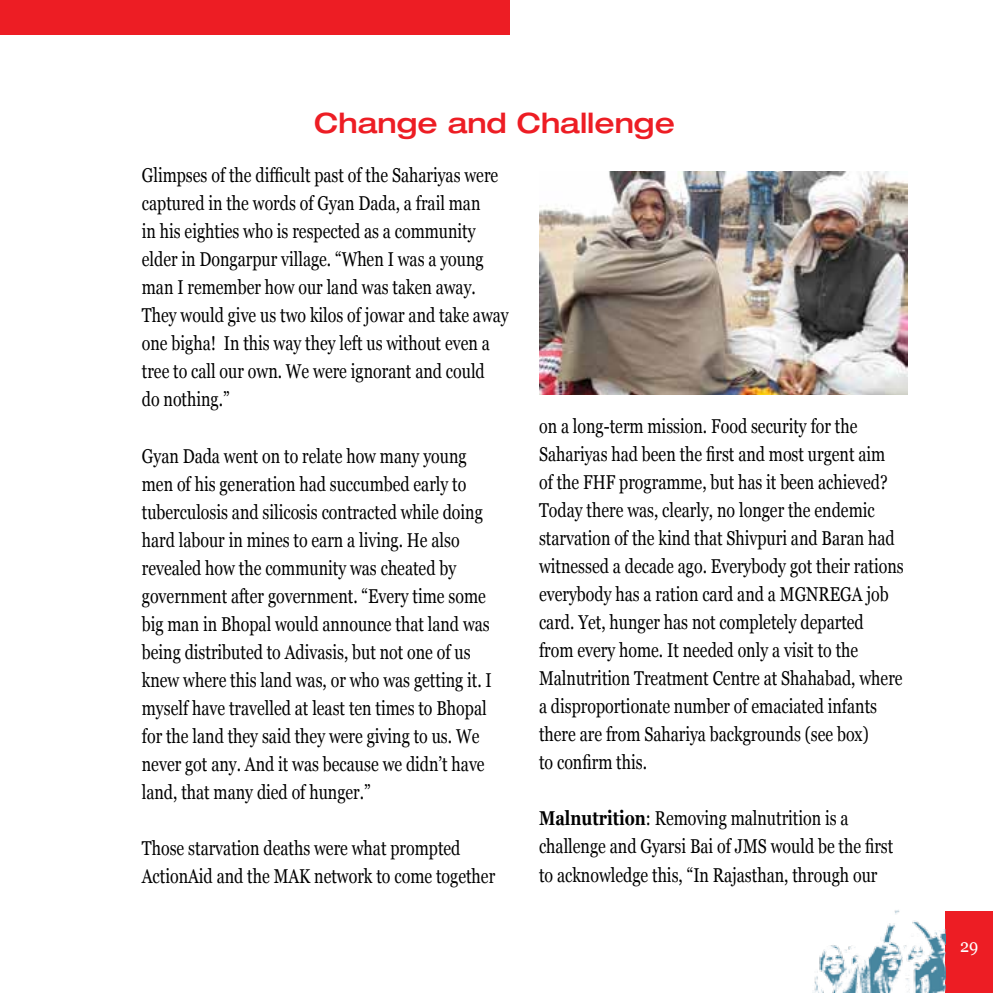
<style>
.page{position:relative;width:993px;height:993px;background:#fff}
.page>*{position:absolute;margin:0;border:0;box-sizing:border-box;transform-origin:0 0}
.t1{font:500 expanded 28px "Helvetica Neue LT Std";color:#ed1d24}
.t2{font:20px/28px "Georgia";color:#000;scale:.8 1}
.t3{font:18px "Georgia";color:#fff;scale:.9 1}
.s1{font-weight:700}
</style>
<div class="page">
<div style="left:944px;top:910px;width:48px;height:82px;background:#ed1d24"></div>
<div style="left:0;top:0;width:509px;height:34px;background:#ed1d24"></div>
<img style="left:539px;top:171px;width:368px;height:224px">
<img style="left:814px;top:910px;width:130px;height:82px">
<h1 class="t1" style="left:314px;top:106px;width:362px">Change and Challenge</h1>
<p class="t2" style="left:142px;top:161px;width:460px">Glimpses of the difficult past of the Sahariyas were captured in the words of Gyan Dada, a frail man<br>in his eighties who is respected as a community elder in Dongarpur village. “When I was a young man I remember how our land was taken away.<br>They would give us two kilos of jowar and take away one bigha! In this way they left us without even a tree to call our own. We were ignorant and could<br>do nothing.”</p>
<p class="t2" style="left:142px;top:441px;width:439px">Gyan Dada went on to relate how many young men of his generation had succumbed early to tuberculosis and silicosis contracted while doing hard labour in mines to earn a living. He also revealed how the community was cheated by government after government. “Every time some big man in Bhopal would announce that land was being distributed to Adivasis, but not one of us knew where this land was, or who was getting it. I myself have travelled at least ten times to Bhopal for the land they said they were giving to us. We never got any. And it was because we didn’t have land, that many died of hunger.”</p>
<p class="t2" style="left:142px;top:834px;width:443px">Those starvation deaths were what prompted<br>ActionAid and the MAK network to come together</p>
<p class="t2" style="left:539px;top:411px;width:457px">on a long-term mission. Food security for the Sahariyas had been the first and most urgent aim of the FHF programme, but has it been achieved?<br>Today there was, clearly, no longer the endemic starvation of the kind that Shivpuri and Baran had witnessed a decade ago. Everybody got their rations everybody has a ration card and a MGNREGA job card. Yet, hunger has not completely departed<br>from every home. It needed only a visit to the Malnutrition Treatment Centre at Shahabad, where a disproportionate number of emaciated infants there are from Sahariya backgrounds (see box)<br>to confirm this.</p>
<p class="t2" style="left:539px;top:804px;width:444px"><span class="s1">Malnutrition</span>: Removing malnutrition is a challenge and Gyarsi Bai of JMS would be the first to acknowledge this, “In Rajasthan, through our</p>
<p class="t3" style="left:959px;top:935px;width:22px">29</p>
</div>
